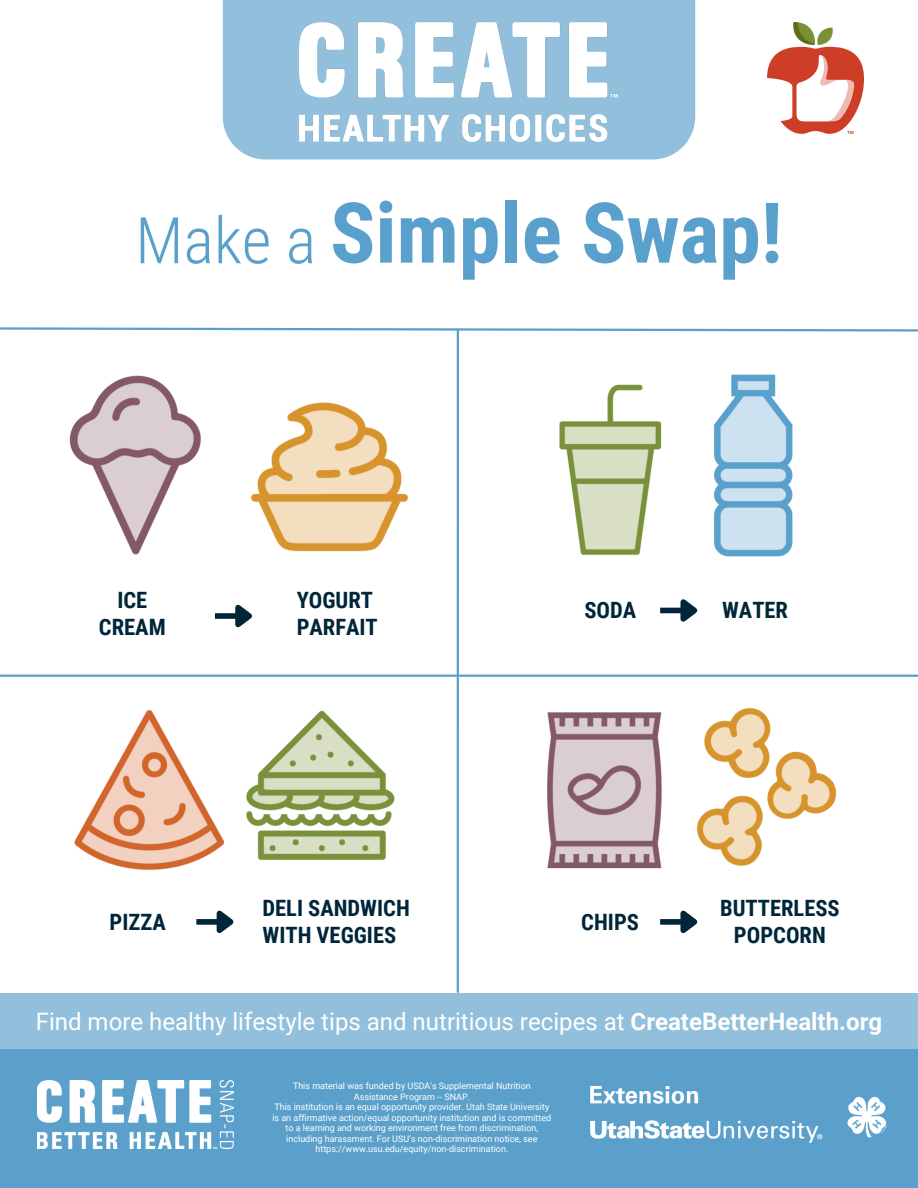
<style>
.page{position:relative;width:918px;height:1188px;background:#fff}
.page>*{position:absolute;margin:0;border:0;box-sizing:border-box;transform-origin:0 0}
.t1{font:700 84px "Roboto Condensed";color:#5aa0cc}
.t2{font:24px "Roboto";color:#fff}
.t3{font:700 22.5px/27px "Roboto Condensed";color:#00263a;text-align:center}
.t4{font:9px/10.5px "Roboto";color:#fff;text-align:center}
.s1{font-weight:300;font-size:64.5px}
.s2{font-weight:700}
</style>
<div class="page">
<div style="left:223px;top:0;width:472px;height:160px;background:#91bfdc"></div>
<img style="left:300px;top:23px;width:318px;height:119px">
<svg style="left:0;top:327px;width:918px;height:6px"></svg>
<hr style="left:457px;top:329px;width:2px;height:664px;background:#5aa0cb">
<div style="left:0;top:993px;width:918px;height:180px;background:#91bfdc"></div>
<div style="left:0;top:1049px;width:918px;height:139px;background:#5aa0cb"></div>
<img style="left:37px;top:1080px;width:197px;height:69px">
<img style="left:591px;top:1086px;width:295px;height:56px">
<img style="left:768px;top:23px;width:95px;height:111px">
<img style="left:69px;top:375px;width:132px;height:180px">
<img style="left:251px;top:402px;width:158px;height:150px">
<img style="left:559px;top:374px;width:234px;height:183px">
<hr style="left:0;top:675px;width:918px;height:2px;background:#5aa0cb">
<img style="left:74px;top:709px;width:321px;height:161px">
<img style="left:547px;top:708px;width:290px;height:161px">
<div style="left:660px;top:919px;width:22px;height:6px;background:#012639"></div>
<svg style="left:675px;top:910px;width:23px;height:24px"></svg>
<div style="left:196px;top:919px;width:22px;height:6px;background:#012639"></div>
<svg style="left:212px;top:910px;width:22px;height:24px"></svg>
<div style="left:215px;top:613px;width:22px;height:6px;background:#012639"></div>
<svg style="left:230px;top:604px;width:22px;height:24px"></svg>
<div style="left:660px;top:608px;width:22px;height:5px;background:#012639"></div>
<svg style="left:675px;top:599px;width:23px;height:23px"></svg>
<h1 class="t1" style="left:135px;top:185px;width:649px"><span class="s1">Make a</span> Simple Swap!</h1>
<h3 class="t3" style="left:99px;top:586px;width:68px">ICE<br>CREAM</h3>
<h3 class="t3" style="left:297px;top:586px;width:83px;text-align:left">YOGURT<br>PARFAIT</h3>
<h3 class="t3" style="left:584px;top:597px;width:53px">SODA</h3>
<h3 class="t3" style="left:722px;top:597px;width:67px">WATER</h3>
<h3 class="t3" style="left:109px;top:908px;width:58px">PIZZA</h3>
<h3 class="t3" style="left:263px;top:895px;width:149px;text-align:left">DELI SANDWICH<br>WITH VEGGIES</h3>
<h3 class="t3" style="left:581px;top:908px;width:59px">CHIPS</h3>
<h3 class="t3" style="left:720px;top:895px;width:121px">BUTTERLESS<br>POPCORN</h3>
<h2 class="t2" style="left:36px;top:1008px;width:848px">Find more healthy lifestyle tips and nutritious recipes at <span class="s2">CreateBetterHealth.org</span></h2>
<p class="t4" style="left:272px;top:1081px;width:281px">This material was funded by USDA's Supplemental Nutrition Assistance Program -- SNAP.<br>This institution is an equal opportunity provider. Utah State University is an affirmative action/equal opportunity institution and is committed to a learning and working environment free from discrimination, including harassment. For USU’s non-discrimination notice, see https://www.usu.edu/equity/non-discrimination.</p>
</div>
